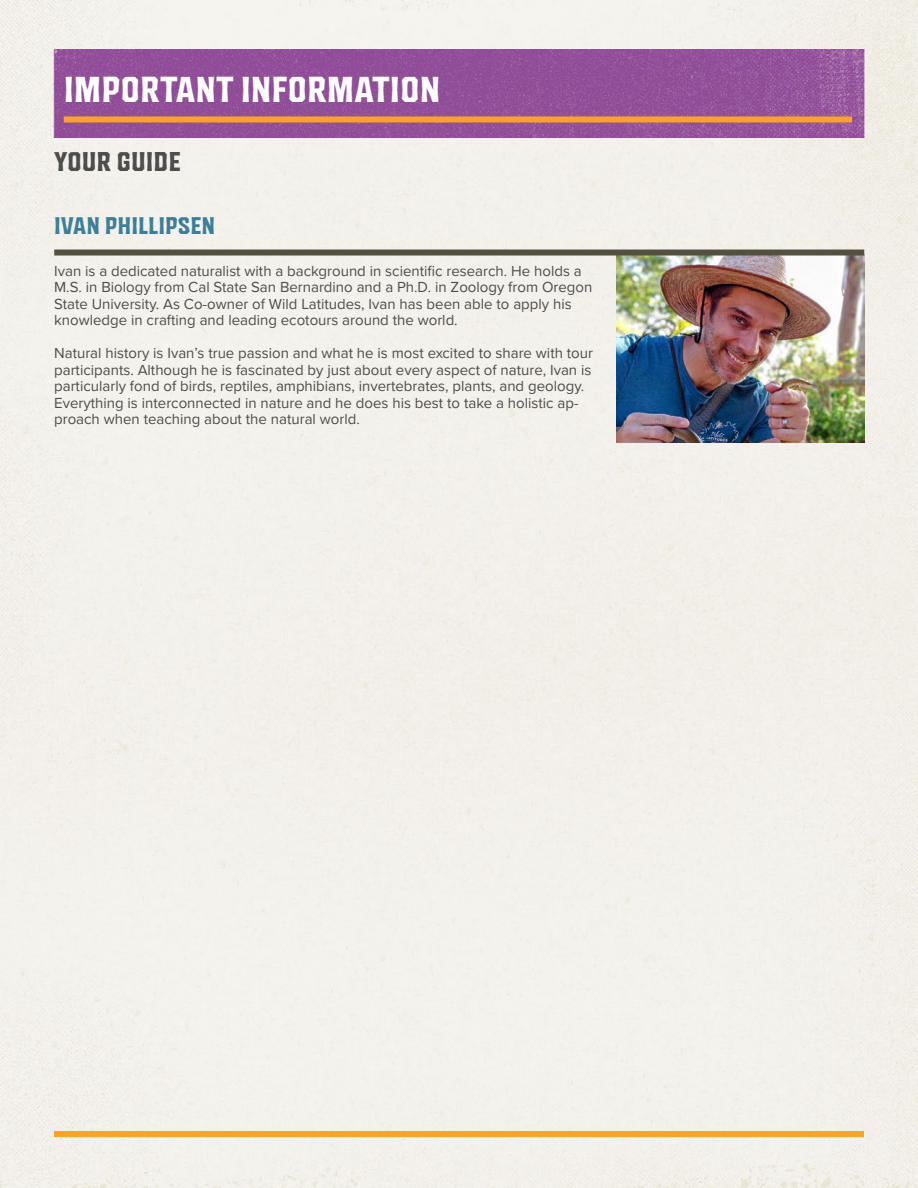
<style>
.page{position:relative;width:918px;height:1188px;background:#f3f1ec}
.page>*{position:absolute;margin:0;border:0;box-sizing:border-box;transform-origin:0 0}
.t1{font:700 36px "King Wood";color:#fff}
.t2{font:700 27px "King Wood";color:#4d4d4d}
.t3{font:700 24px "King Wood";color:#3d7f99}
.t4{font:15px/16.5px "Proxima Nova";color:#4d4d4d}
</style>
<div class="page">
<img style="left:51px;top:50px;width:816px;height:87px">
<div style="left:64px;top:116px;width:788px;height:6px;background:#fca322"></div>
<div style="left:54px;top:1131px;width:810px;height:6px;background:#fca322"></div>
<img style="left:616px;top:256px;width:248px;height:187px">
<div style="left:54px;top:250px;width:810px;height:6px;background:#54503f"></div>
<h1 class="t1" style="left:64px;top:67px;width:378px">IMPORTANT INFORMATION</h1>
<h2 class="t2" style="left:54px;top:145px;width:128px">YOUR GUIDE</h2>
<h3 class="t3" style="left:54px;top:210px;width:163px">IVAN PHILLIPSEN</h3>
<p class="t4" style="left:54px;top:262px;width:540px">Ivan is a dedicated naturalist with a background in scientific research. He holds a M.S. in Biology from Cal State San Bernardino and a Ph.D. in Zoology from Oregon State University. As Co-owner of Wild Latitudes, Ivan has been able to apply his knowledge in crafting and leading ecotours around the world.</p>
<p class="t4" style="left:54px;top:344px;width:540px">Natural history is Ivan’s true passion and what he is most excited to share with tour participants. Although he is fascinated by just about every aspect of nature, Ivan is particularly fond of birds, reptiles, amphibians, invertebrates, plants, and geology.<br>Everything is interconnected in nature and he does his best to take a holistic ap&shy;proach when teaching about the natural world.</p>
</div>
